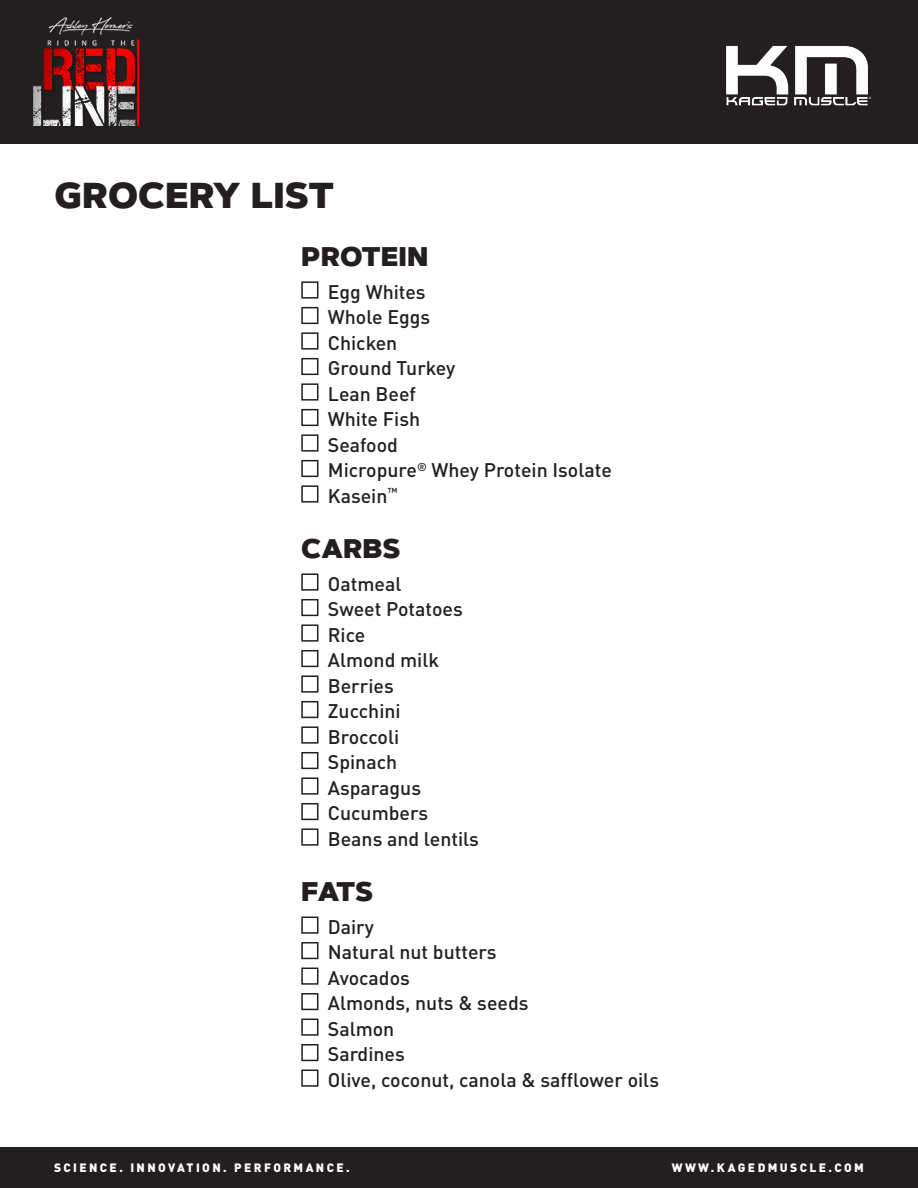
<style>
.page{position:relative;width:918px;height:1188px;background:#fff}
.page>*{position:absolute;margin:0;border:0;box-sizing:border-box;transform-origin:0 0}
.t1{font:900 36px "Artegra Sans";color:#231f20}
.t2{font:900 27px "Artegra Sans";color:#231f20}
.t3{font:500 19.5px/25.5px "DIN Pro";color:#231f20}
.t4{font:900 12px "DIN Pro";letter-spacing:.2em;color:#fff}
</style>
<div class="page">
<div style="left:0;top:1147px;width:918px;height:41px;background:#231f20"></div>
<div style="left:0;top:0;width:918px;height:144px;background:#231f20"></div>
<img style="left:726px;top:45px;width:145px;height:61px">
<img style="left:33px;top:18px;width:105px;height:108px">
<div style="left:301px;top:281px;width:17px;height:18px;border:2px solid #231f20"></div>
<div style="left:301px;top:307px;width:17px;height:17px;border:2px solid #231f20"></div>
<div style="left:301px;top:332px;width:17px;height:18px;border:2px solid #231f20"></div>
<div style="left:301px;top:358px;width:17px;height:17px;border:2px solid #231f20"></div>
<div style="left:301px;top:383px;width:17px;height:18px;border:2px solid #231f20"></div>
<div style="left:301px;top:409px;width:17px;height:17px;border:2px solid #231f20"></div>
<div style="left:301px;top:434px;width:17px;height:18px;border:2px solid #231f20"></div>
<div style="left:301px;top:460px;width:17px;height:17px;border:2px solid #231f20"></div>
<div style="left:301px;top:485px;width:17px;height:18px;border:2px solid #231f20"></div>
<div style="left:301px;top:573px;width:17px;height:18px;border:2px solid #231f20"></div>
<div style="left:301px;top:599px;width:17px;height:17px;border:2px solid #231f20"></div>
<div style="left:301px;top:624px;width:17px;height:18px;border:2px solid #231f20"></div>
<div style="left:301px;top:650px;width:17px;height:17px;border:2px solid #231f20"></div>
<div style="left:301px;top:675px;width:17px;height:18px;border:2px solid #231f20"></div>
<div style="left:301px;top:701px;width:17px;height:17px;border:2px solid #231f20"></div>
<div style="left:301px;top:726px;width:17px;height:18px;border:2px solid #231f20"></div>
<div style="left:301px;top:752px;width:17px;height:17px;border:2px solid #231f20"></div>
<div style="left:301px;top:777px;width:17px;height:18px;border:2px solid #231f20"></div>
<div style="left:301px;top:803px;width:17px;height:17px;border:2px solid #231f20"></div>
<div style="left:301px;top:828px;width:17px;height:18px;border:2px solid #231f20"></div>
<div style="left:301px;top:917px;width:17px;height:17px;border:2px solid #231f20"></div>
<div style="left:301px;top:942px;width:17px;height:17px;border:2px solid #231f20"></div>
<div style="left:301px;top:968px;width:17px;height:17px;border:2px solid #231f20"></div>
<div style="left:301px;top:993px;width:17px;height:17px;border:2px solid #231f20"></div>
<div style="left:301px;top:1019px;width:17px;height:17px;border:2px solid #231f20"></div>
<div style="left:301px;top:1044px;width:17px;height:17px;border:2px solid #231f20"></div>
<div style="left:301px;top:1070px;width:17px;height:17px;border:2px solid #231f20"></div>
<h1 class="t1" style="left:55px;top:168px;width:281px">GROCERY LIST</h1>
<h2 class="t2" style="left:301px;top:236px;width:129px">PROTEIN</h2>
<p class="t3" style="left:328px;top:277px;width:286px">Egg Whites<br>Whole Eggs<br>Chicken<br>Ground Turkey<br>Lean Beef<br>White Fish<br>Seafood<br>Micropure<sup>®</sup> Whey Protein Isolate<br>Kasein<sup>™</sup></p>
<h2 class="t2" style="left:301px;top:528px;width:101px">CARBS</h2>
<p class="t3" style="left:328px;top:569px;width:153px">Oatmeal<br>Sweet Potatoes<br>Rice<br>Almond milk<br>Berries<br>Zucchini<br>Broccoli<br>Spinach<br>Asparagus<br>Cucumbers<br>Beans and lentils</p>
<h2 class="t2" style="left:301px;top:871px;width:73px">FATS</h2>
<p class="t3" style="left:328px;top:912px;width:333px">Dairy<br>Natural nut butters<br>Avocados<br>Almonds, nuts &amp; seeds<br>Salmon<br>Sardines<br>Olive, coconut, canola &amp; safflower oils</p>
<p class="t4" style="left:54px;top:1157px;width:297px">SCIENCE. INNOVATION. PERFORMANCE.</p>
<p class="t4" style="left:672px;top:1157px;width:194px">WWW.KAGEDMUSCLE.COM</p>
</div>
